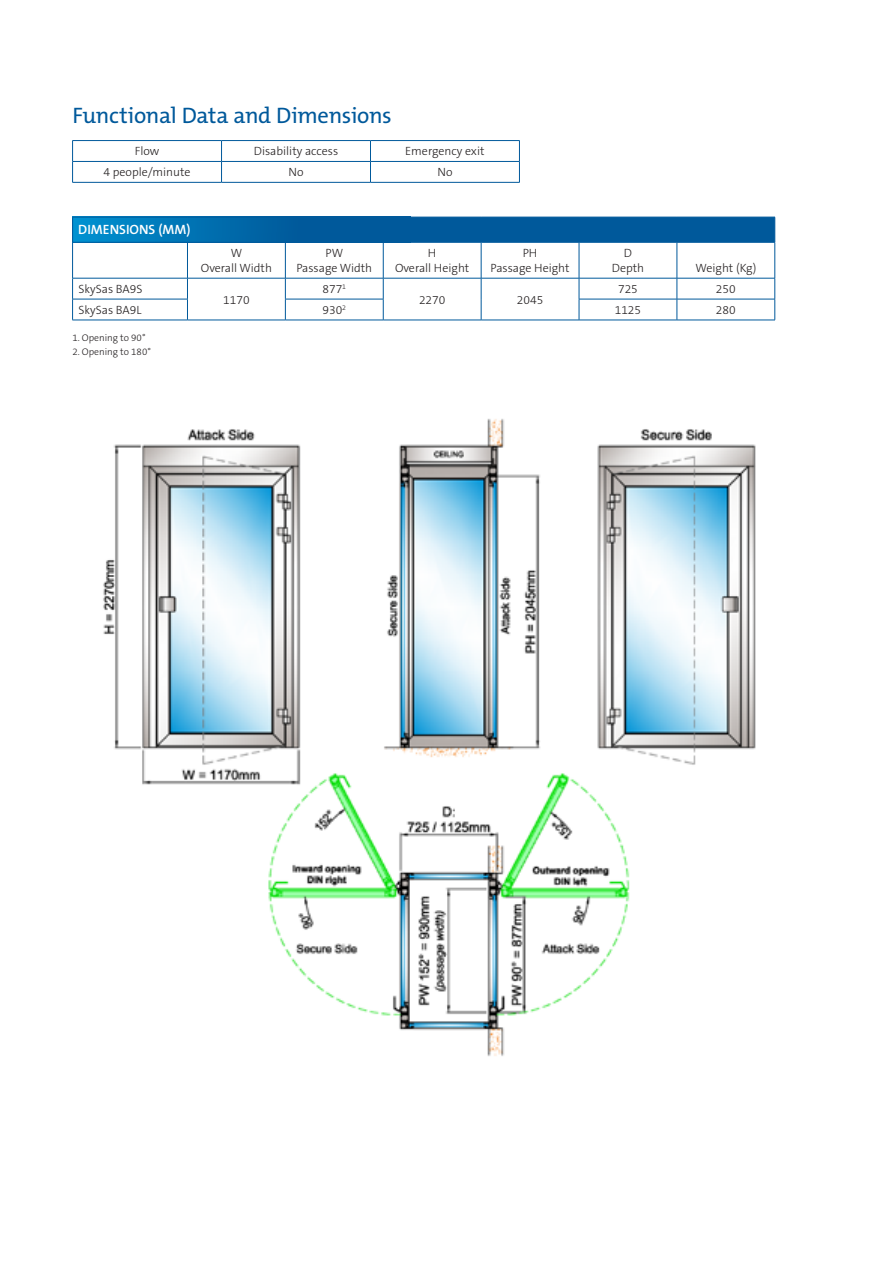
<style>
.page{position:relative;width:881px;height:1263px;background:#fff}
.page>*{position:absolute;margin:0;border:0;box-sizing:border-box;transform-origin:0 0}
.t1{font:22.5px "The Mix B5 Plain";letter-spacing:-.015em;color:#00599b}
.t2{font:600 13.5px "The Mix B6";color:#fff}
.t3{font:300 12px/15px "The Sans B3";color:#231f20;text-align:center}
.t4{font:300 9.75px "The Sans B3";color:#231f20}
</style>
<div class="page">
<img style="left:103px;top:418px;width:653px;height:638px">
<hr style="left:72px;top:140px;width:149px;height:1px;background:#00599b">
<hr style="left:221px;top:140px;width:149px;height:1px;background:#00599b">
<hr style="left:370px;top:140px;width:149px;height:1px;background:#00599b">
<svg style="left:72px;top:141px;width:1px;height:41px"></svg>
<hr style="left:72px;top:161px;width:149px;height:1px;background:#00599b">
<hr style="left:72px;top:182px;width:149px;height:1px;background:#00599b">
<svg style="left:221px;top:141px;width:1px;height:41px"></svg>
<hr style="left:221px;top:161px;width:149px;height:1px;background:#00599b">
<hr style="left:221px;top:182px;width:149px;height:1px;background:#00599b">
<svg style="left:370px;top:141px;width:1px;height:41px"></svg>
<hr style="left:370px;top:161px;width:149px;height:1px;background:#00599b">
<svg style="left:519px;top:141px;width:1px;height:41px"></svg>
<hr style="left:370px;top:182px;width:149px;height:1px;background:#00599b">
<div style="left:72px;top:217px;width:338px;height:25px;background:linear-gradient(to right,#008dcd,#00488b)"></div>
<svg style="left:72px;top:218px;width:1px;height:24px"></svg>
<hr style="left:72px;top:217px;width:115px;height:1px;background:#00599b">
<hr style="left:187px;top:217px;width:98px;height:1px;background:#00599b">
<hr style="left:285px;top:217px;width:98px;height:1px;background:#00599b">
<div style="left:383px;top:217px;width:392px;height:25px;background:#00599b"></div>
<hr style="left:72px;top:242px;width:1px;height:36px;background:#00599b">
<hr style="left:72px;top:242px;width:115px;height:1px;background:#00599b">
<hr style="left:72px;top:278px;width:115px;height:1px;background:#00599b">
<hr style="left:187px;top:242px;width:1px;height:36px;background:#00599b">
<hr style="left:285px;top:242px;width:1px;height:36px;background:#00599b">
<hr style="left:383px;top:242px;width:1px;height:36px;background:#00599b">
<hr style="left:480px;top:242px;width:1px;height:36px;background:#00599b">
<svg style="left:480px;top:279px;width:1px;height:41px"></svg>
<hr style="left:187px;top:242px;width:98px;height:1px;background:#00599b">
<hr style="left:285px;top:242px;width:98px;height:1px;background:#00599b">
<hr style="left:383px;top:242px;width:98px;height:1px;background:#00599b">
<hr style="left:481px;top:242px;width:97px;height:1px;background:#00599b">
<hr style="left:578px;top:242px;width:98px;height:1px;background:#00599b">
<hr style="left:187px;top:278px;width:98px;height:1px;background:#00599b">
<hr style="left:285px;top:278px;width:98px;height:1px;background:#00599b">
<hr style="left:383px;top:278px;width:98px;height:1px;background:#00599b">
<hr style="left:481px;top:278px;width:97px;height:1px;background:#00599b">
<hr style="left:578px;top:278px;width:98px;height:1px;background:#00599b">
<hr style="left:578px;top:242px;width:1px;height:36px;background:#00599b">
<hr style="left:676px;top:242px;width:1px;height:36px;background:#00599b">
<hr style="left:676px;top:242px;width:98px;height:1px;background:#00599b">
<hr style="left:676px;top:278px;width:98px;height:1px;background:#00599b">
<hr style="left:774px;top:242px;width:1px;height:36px;background:#00599b">
<svg style="left:72px;top:278px;width:1px;height:42px"></svg>
<hr style="left:72px;top:299px;width:116px;height:1px;background:#00599b">
<svg style="left:187px;top:278px;width:1px;height:42px"></svg>
<svg style="left:285px;top:278px;width:1px;height:42px"></svg>
<svg style="left:383px;top:278px;width:1px;height:42px"></svg>
<hr style="left:285px;top:299px;width:98px;height:1px;background:#00599b">
<hr style="left:578px;top:299px;width:98px;height:1px;background:#00599b">
<hr style="left:187px;top:320px;width:98px;height:1px;background:#00599b">
<hr style="left:383px;top:320px;width:98px;height:1px;background:#00599b">
<hr style="left:481px;top:320px;width:97px;height:1px;background:#00599b">
<svg style="left:578px;top:278px;width:1px;height:42px"></svg>
<svg style="left:676px;top:278px;width:1px;height:42px"></svg>
<hr style="left:676px;top:299px;width:98px;height:1px;background:#00599b">
<svg style="left:774px;top:278px;width:1px;height:42px"></svg>
<hr style="left:72px;top:320px;width:115px;height:1px;background:#00599b">
<hr style="left:285px;top:320px;width:98px;height:1px;background:#00599b">
<hr style="left:578px;top:320px;width:98px;height:1px;background:#00599b">
<hr style="left:676px;top:320px;width:98px;height:1px;background:#00599b">
<h1 class="t1" style="left:72px;top:104px;width:321px">Functional Data and Dimensions</h1>
<p class="t3" style="left:135px;top:144px;width:26px">Flow</p>
<p class="t3" style="left:254px;top:144px;width:86px">Disability access</p>
<p class="t3" style="left:405px;top:144px;width:81px">Emergency exit</p>
<p class="t3" style="left:103px;top:165px;width:88px">4 people/minute</p>
<p class="t3" style="left:288px;top:165px;width:17px">No</p>
<p class="t3" style="left:437px;top:165px;width:17px">No</p>
<p class="t2" style="left:78px;top:222px;width:114px">DIMENSIONS (MM)</p>
<p class="t3" style="left:201px;top:246px;width:73px">W<br>Overall Width</p>
<p class="t3" style="left:296px;top:246px;width:77px">PW<br>Passage Width</p>
<p class="t3" style="left:395px;top:246px;width:76px">H<br>Overall Height</p>
<p class="t3" style="left:490px;top:246px;width:80px">PH<br>Passage Height</p>
<p class="t3" style="left:611px;top:246px;width:34px">D<br>Depth</p>
<p class="t3" style="left:695px;top:261px;width:62px">Weight (Kg)</p>
<p class="t3" style="left:79px;top:282px;width:65px">SkySas BA9S</p>
<p class="t3" style="left:322px;top:282px;width:25px">877<sup>1</sup></p>
<p class="t3" style="left:618px;top:282px;width:21px">725</p>
<p class="t3" style="left:715px;top:282px;width:21px">250</p>
<p class="t3" style="left:419px;top:292px;width:28px">2270</p>
<p class="t3" style="left:516px;top:292px;width:28px">2045</p>
<p class="t3" style="left:223px;top:292px;width:28px">1170</p>
<p class="t3" style="left:79px;top:303px;width:64px">SkySas BA9L</p>
<p class="t3" style="left:322px;top:303px;width:25px">930<sup>2</sup></p>
<p class="t3" style="left:614px;top:303px;width:28px">1125</p>
<p class="t3" style="left:715px;top:303px;width:21px">280</p>
<p class="t4" style="left:72px;top:333px;width:75px">1. Opening to 90°</p>
<p class="t4" style="left:72px;top:346px;width:80px">2. Opening to 180°</p>
</div>
